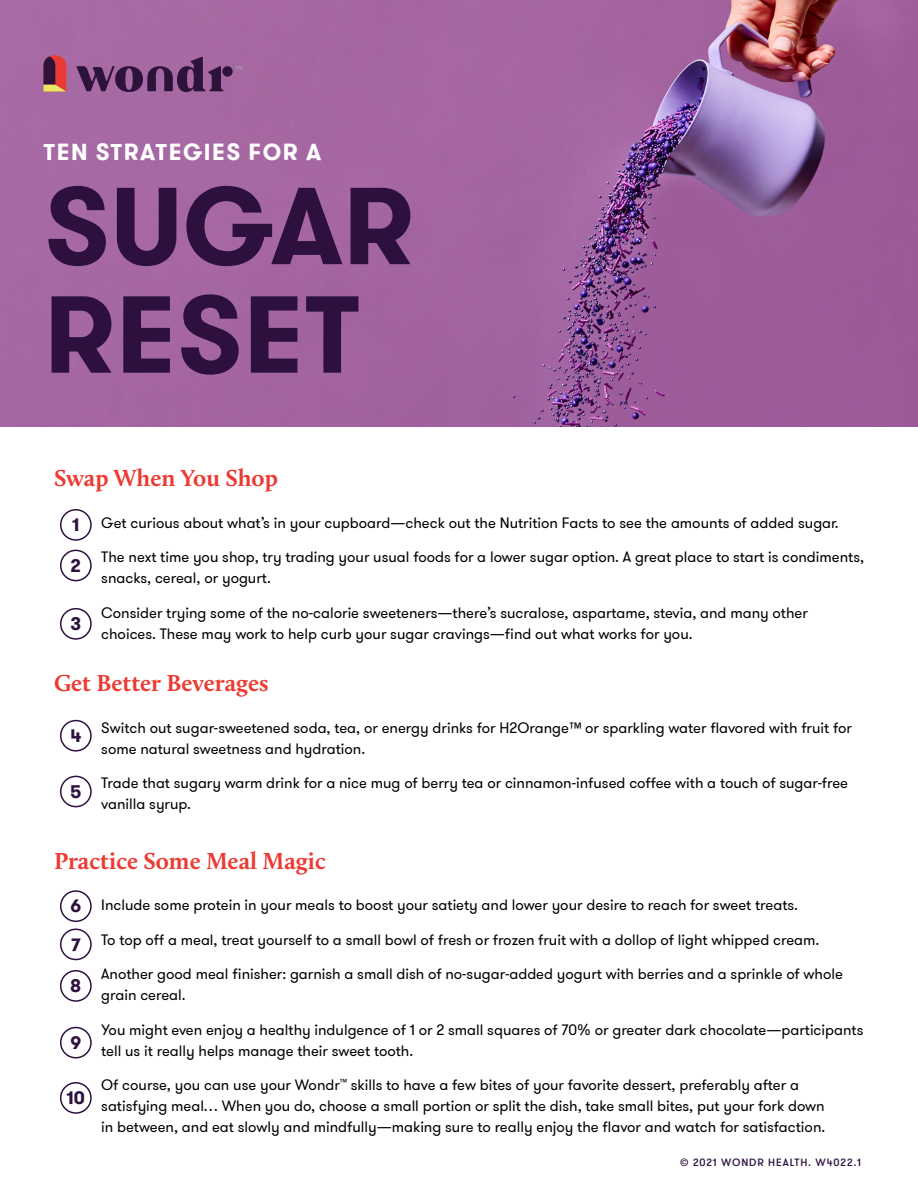
<style>
.page{position:relative;width:918px;height:1188px;background:#fff}
.page>*{position:absolute;margin:0;border:0;box-sizing:border-box;transform-origin:0 0}
.t1{font:700 109.05px/108.6px "GT Walsheim Pro";letter-spacing:.005em;color:#2d103e}
.t2{font:700 24px "Calluna";color:#eb3b33}
.t3{font:700 23.1px "GT Walsheim Pro";letter-spacing:.065em;color:#fff}
.t4{font:700 18px/38.2px "GT Walsheim Pro";color:#2d103e}
.t5{font:15px/21px "GT Walsheim Pro";color:#000}
.t6{font:500 10.5px "GT Walsheim Pro";letter-spacing:.09em;color:#2d103e}
</style>
<div class="page">
<img style="left:0;top:0;width:918px;height:427px">
<div style="left:60px;top:509px;width:32px;height:32px;border:2px solid #2d103e;border-radius:50%"></div>
<div style="left:60px;top:550px;width:32px;height:31px;border:2px solid #2d103e;border-radius:50%"></div>
<div style="left:60px;top:608px;width:32px;height:32px;border:2px solid #2d103e;border-radius:50%"></div>
<div style="left:60px;top:720px;width:32px;height:32px;border:2px solid #2d103e;border-radius:50%"></div>
<div style="left:60px;top:776px;width:32px;height:31px;border:2px solid #2d103e;border-radius:50%"></div>
<div style="left:60px;top:890px;width:32px;height:32px;border:2px solid #2d103e;border-radius:50%"></div>
<div style="left:60px;top:929px;width:32px;height:31px;border:2px solid #2d103e;border-radius:50%"></div>
<div style="left:60px;top:970px;width:32px;height:32px;border:2px solid #2d103e;border-radius:50%"></div>
<div style="left:60px;top:1027px;width:32px;height:32px;border:2px solid #2d103e;border-radius:50%"></div>
<div style="left:60px;top:1082px;width:32px;height:32px;border:2px solid #2d103e;border-radius:50%"></div>
<svg style="left:76px;top:57px;width:148px;height:35px;background:#744578"></svg>
<div style="left:222px;top:66px;width:11px;height:11px;background:#2d133a;border-radius:50%"></div>
<svg style="left:236px;top:66px;width:6px;height:4px"></svg>
<svg style="left:44px;top:55px;width:22px;height:37px"></svg>
<h3 class="t3" style="left:44px;top:137px;width:279px">TEN STRATEGIES FOR A</h3>
<h1 class="t1" style="left:44px;top:173px;width:372px">SUGAR<br>RESET</h1>
<h2 class="t2" style="left:54px;top:464px;width:225px">Swap When You Shop</h2>
<p class="t5" style="left:101px;top:512px;width:739px">Get curious about what’s in your cupboard—check out the Nutrition Facts to see the amounts of added sugar.</p>
<p class="t5" style="left:101px;top:547px;width:764px">The next time you shop, try trading your usual foods for a lower sugar option. A great place to start is condiments, snacks, cereal, or yogurt.</p>
<p class="t5" style="left:101px;top:602px;width:708px">Consider trying some of the no-calorie sweeteners—there’s sucralose, aspartame, stevia, and many other choices. These may work to help curb your sugar cravings—find out what works for you.</p>
<h2 class="t2" style="left:54px;top:668px;width:216px">Get Better Beverages</h2>
<p class="t5" style="left:101px;top:717px;width:752px">Switch out sugar-sweetened soda, tea, or energy drinks for H2Orange™ or sparkling water flavored with fruit for some natural sweetness and hydration.</p>
<p class="t5" style="left:101px;top:773px;width:748px">Trade that sugary warm drink for a nice mug of berry tea or cinnamon-infused coffee with a touch of sugar-free vanilla syrup.</p>
<h2 class="t2" style="left:54px;top:846px;width:273px">Practice Some Meal Magic</h2>
<p class="t5" style="left:101px;top:895px;width:698px">Include some protein in your meals to boost your satiety and lower your desire to reach for sweet treats.</p>
<p class="t5" style="left:101px;top:929px;width:720px">To top off a meal, treat yourself to a small bowl of fresh or frozen fruit with a dollop of light whipped cream.</p>
<p class="t5" style="left:101px;top:964px;width:743px">Another good meal finisher: garnish a small dish of no-sugar-added yogurt with berries and a sprinkle of whole grain cereal.</p>
<p class="t5" style="left:101px;top:1019px;width:764px">You might even enjoy a healthy indulgence of 1 or 2 small squares of 70% or greater dark chocolate—participants tell us it really helps manage their sweet tooth.</p>
<p class="t5" style="left:101px;top:1075px;width:726px">Of course, you can use your Wondr<sup>™</sup> skills to have a few bites of your favorite dessert, preferably after a satisfying meal… When you do, choose a small portion or split the dish, take small bites, put your fork down in between, and eat slowly and mindfully—making sure to really enjoy the flavor and watch for satisfaction.</p>
<p class="t6" style="left:680px;top:1155px;width:182px">© 2021 WONDR HEALTH. W4022.1</p>
<p class="t4" style="left:72px;top:506px;width:9px">1</p>
<p class="t4" style="left:71px;top:546px;width:12px">2</p>
<p class="t4" style="left:70px;top:605px;width:12px">3</p>
<p class="t4" style="left:70px;top:717px;width:12px">4</p>
<p class="t4" style="left:70px;top:772px;width:13px">5</p>
<p class="t4" style="left:70px;top:887px;width:12px">6<br>7</p>
<p class="t4" style="left:70px;top:967px;width:13px">8</p>
<p class="t4" style="left:70px;top:1024px;width:12px">9</p>
<p class="t4" style="left:67px;top:1079px;width:20px">10</p>
</div>
